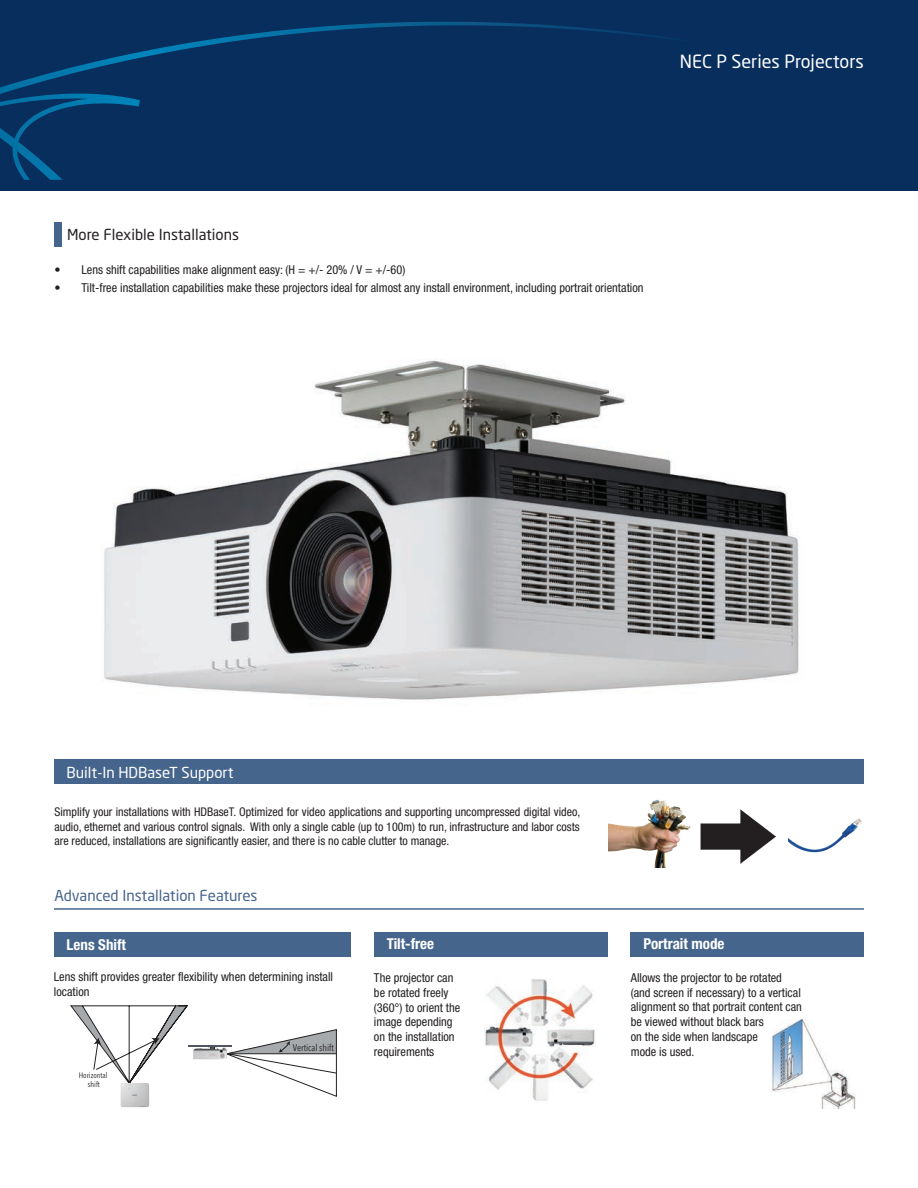
<style>
.page{position:relative;width:918px;height:1188px;background:#fff}
.page>*{position:absolute;margin:0;border:0;box-sizing:border-box;transform-origin:0 0}
.t1{font:18px "Neo Sans Std";color:#fff}
.t2{font:700 condensed 15px "Helvetica Neue LT Std";color:#fff}
.t3{font:15px "Neo Sans Std";color:#46648b}
.t4{font:15px "Neo Sans Std";color:#231f20}
.t5{font:15px "Neo Sans Std";color:#fff}
.t6{font:condensed 12.3px/14.7px "Helvetica Neue LT Std";color:#231f20}
.t7{font:condensed 12px/14.4px "Helvetica Neue LT Std";color:#231f20;text-align:justify}
.t8{font:condensed 9.6px "Avenir Next LT Pro";color:#231f20}
.t9{font:condensed 7.95px/9.4px "Avenir Next LT Pro";color:#231f20;text-align:center}
</style>
<div class="page">
<img style="left:104px;top:360px;width:695px;height:340px">
<div style="left:0;top:0;width:918px;height:191px;background:#082e5e"></div>
<svg style="left:0;top:22px;width:673px;height:158px"></svg>
<img style="left:771px;top:1019px;width:85px;height:90px">
<img style="left:485px;top:978px;width:110px;height:123px">
<div style="left:54px;top:759px;width:810px;height:24px;background:#46658c"></div>
<img style="left:788px;top:818px;width:74px;height:35px">
<img style="left:711px;top:809px;width:65px;height:55px">
<img style="left:608px;top:783px;width:103px;height:84px">
<div style="left:374px;top:933px;width:233px;height:24px;background:#46658c"></div>
<div style="left:631px;top:933px;width:233px;height:24px;background:#46658c"></div>
<div style="left:54px;top:933px;width:296px;height:24px;background:#46658c"></div>
<hr style="left:54px;top:908px;width:810px;height:2px;background:#46648b">
<svg style="left:70px;top:1005px;width:119px;height:92px"></svg>
<img style="left:121px;top:1083px;width:28px;height:24px">
<img style="left:193px;top:1048px;width:15px;height:12px">
<svg style="left:208px;top:1029px;width:129px;height:68px"></svg>
<hr style="left:189px;top:1045px;width:43px;height:1px;background:#515662">
<div style="left:54px;top:223px;width:7px;height:24px;background:#46658c"></div>
<h1 class="t1" style="left:680px;top:50px;width:186px">NEC P Series Projectors</h1>
<p class="t4" style="left:67px;top:226px;width:173px">More Flexible Installations</p>
<p class="t6" style="left:54px;top:263px;width:352px">• Lens shift capabilities make alignment easy: (H = +/- 20% / V = +/-60)</p>
<p class="t6" style="left:54px;top:281px;width:591px">• Tilt-free installation capabilities make these projectors ideal for almost any install environment, including portrait orientation</p>
<p class="t5" style="left:67px;top:763px;width:168px">Built-In HDBaseT Support</p>
<p class="t7" style="left:54px;top:805px;width:527px">Simplify your installations with HDBaseT. Optimized for video applications and supporting uncompressed digital video, audio, ethernet and various control signals. With only a single cable (up to 100m) to run, infrastructure and labor costs are reduced, installations are significantly easier, and there is no cable clutter to manage.</p>
<p class="t3" style="left:54px;top:886px;width:205px">Advanced Installation Features</p>
<p class="t2" style="left:67px;top:936px;width:61px">Lens Shift</p>
<p class="t6" style="left:54px;top:969px;width:281px">Lens shift provides greater flexibility when determining install location</p>
<p class="t9" style="left:79px;top:1070px;width:30px">Horizontal shift</p>
<p class="t8" style="left:293px;top:1042px;width:42px">Vertical shift</p>
<p class="t2" style="left:387px;top:935px;width:49px">Tilt-free</p>
<p class="t6" style="left:374px;top:970px;width:88px">The projector can be rotated freely (360°) to orient the image depending on the installation requirements</p>
<p class="t2" style="left:644px;top:935px;width:82px">Portrait mode</p>
<p class="t6" style="left:631px;top:970px;width:173px">Allows the projector to be rotated (and screen if necessary) to a vertical alignment so that portrait content can be viewed without black bars<br>on the side when landscape<br>mode is used.</p>
</div>
